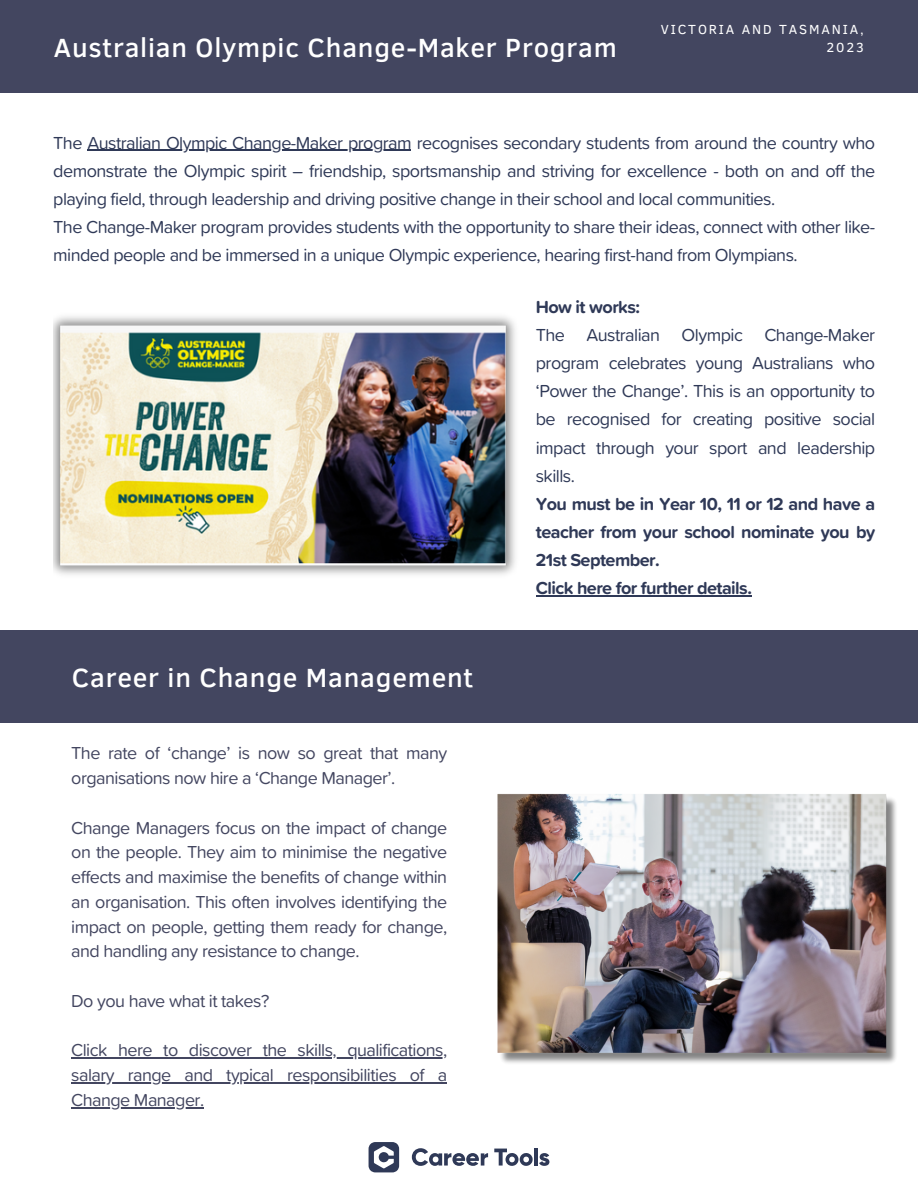
<style>
.page{position:relative;width:918px;height:1188px;background:#fff}
.page>*{position:absolute;margin:0;border:0;box-sizing:border-box;transform-origin:0 0}
.t1{font:500 27px "Clear Sans";letter-spacing:.03em;color:#fff}
.t2{font:18px/28px "Proxima Soft";letter-spacing:-.03em;color:#2f3957;text-align:justify}
.t3{font:18px/24.8px "Proxima Soft";letter-spacing:-.03em;color:#434660;text-align:justify}
.t4{font:700 18px/28.2px "Proxima Soft";letter-spacing:-.03em;color:#2f3957;text-align:justify}
.t5{font:13.5px/18px "Clear Sans";letter-spacing:.14em;color:#fff;text-align:right}
</style>
<div class="page">
<div style="left:0;top:0;width:918px;height:92px;background:#434660"></div>
<svg style="left:412px;top:1148px;width:76px;height:18px"></svg>
<svg style="left:494px;top:1149px;width:39px;height:17px"></svg>
<hr style="left:534px;top:1148px;width:4px;height:18px;background:#2f3957">
<svg style="left:539px;top:1153px;width:10px;height:13px"></svg>
<svg style="left:369px;top:1142px;width:30px;height:30px"></svg>
<img style="left:53px;top:316px;width:462px;height:259px">
<hr style="left:88px;top:150px;width:323px;height:1px;background:#2f3957">
<hr style="left:536px;top:595px;width:215px;height:1px;background:#2f3957">
<div style="left:0;top:631px;width:917px;height:92px;background:#434660"></div>
<img style="left:497px;top:793px;width:399px;height:270px">
<hr style="left:71px;top:1058px;width:376px;height:1px;background:#434660">
<hr style="left:71px;top:1082px;width:376px;height:1px;background:#434660">
<hr style="left:71px;top:1107px;width:133px;height:1px;background:#434660">
<p class="t1" style="left:54px;top:28px;width:564px">Australian Olympic Change-Maker Program</p>
<p class="t5" style="left:661px;top:19px;width:205px">VICTORIA AND TASMANIA,<br>2023</p>
<p class="t2" style="left:53px;top:129px;width:824px">The Australian Olympic Change-Maker program recognises secondary students from around the country who demonstrate the Olympic spirit – friendship, sportsmanship and striving for excellence - both on and off the playing field, through leadership and driving positive change in their school and local communities.</p>
<p class="t2" style="left:53px;top:214px;width:823px">The Change-Maker program provides students with the opportunity to share their ideas, connect with other like&shy;minded people and be immersed in a unique Olympic experience, hearing first-hand from Olympians.</p>
<p class="t4" style="left:536px;top:294px;width:106px">How it works:</p>
<p class="t2" style="left:536px;top:322px;width:341px">The Australian Olympic Change-Maker program celebrates young Australians who ‘Power the Change’. This is an opportunity to be recognised for creating positive social impact through your sport and leadership skills.</p>
<p class="t4" style="left:536px;top:491px;width:341px">You must be in Year 10, 11 or 12 and have a teacher from your school nominate you by 21st September.</p>
<p class="t4" style="left:536px;top:575px;width:218px">Click here for further details.</p>
<p class="t1" style="left:72px;top:658px;width:403px">Career in Change Management</p>
<p class="t3" style="left:71px;top:742px;width:377px">The rate of ‘change’ is now so great that many organisations now hire a ‘Change Manager’.</p>
<p class="t3" style="left:71px;top:816px;width:377px">Change Managers focus on the impact of change on the people. They aim to minimise the negative effects and maximise the benefits of change within an organisation. This often involves identifying the impact on people, getting them ready for change, and handling any resistance to change.</p>
<p class="t3" style="left:71px;top:989px;width:200px">Do you have what it takes?</p>
<p class="t3" style="left:71px;top:1039px;width:377px">Click here to discover the skills, qualifications, salary range and typical responsibilities of a Change Manager.</p>
</div>
